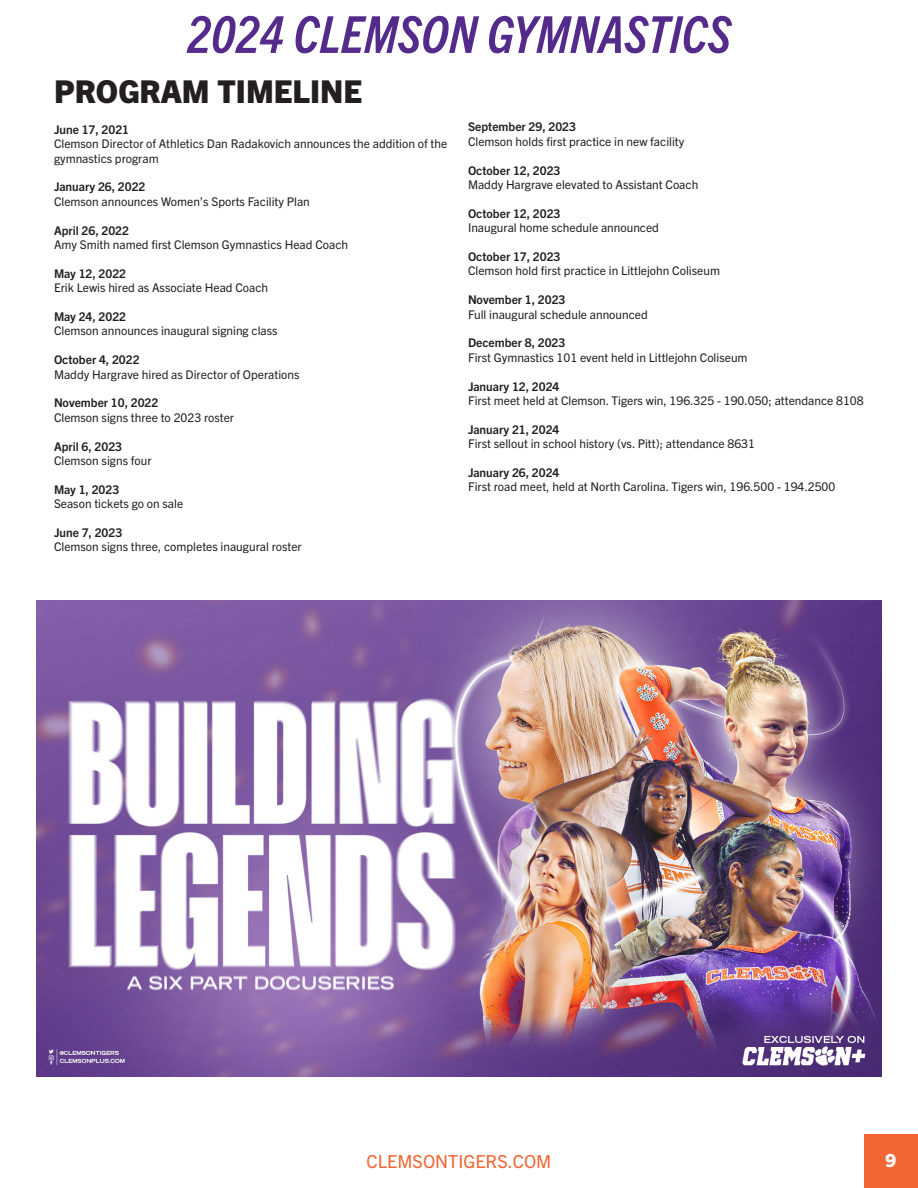
<style>
.page{position:relative;width:918px;height:1188px;background:#fff}
.page>*{position:absolute;margin:0;border:0;box-sizing:border-box;transform-origin:0 0}
.t1{font:italic 700 condensed 51px "Trade Gothic Next LT Pro";color:#542a8b}
.t2{font:800 31.5px "Trade Gothic Next LT Pro";color:#231f20}
.t3{font:18px "Trade Gothic Next LT Pro";color:#f26633}
.t4{font:800 18px "Trade Gothic Next LT Pro";color:#fff}
.t5{font:12px/14.4px "Trade Gothic Next LT Pro";color:#231f20}
.t6{font:700 12px "Trade Gothic Next LT Pro";color:#231f20}
</style>
<div class="page">
<div style="left:864px;top:1134px;width:54px;height:54px;background:#f26633"></div>
<img style="left:36px;top:601px;width:846px;height:476px">
<p class="t1" style="left:187px;top:0;width:546px">2024 CLEMSON GYMNASTICS</p>
<p class="t2" style="left:54px;top:70px;width:310px">PROGRAM TIMELINE</p>
<p class="t6" style="left:54px;top:121px;width:77px">June 17, 2021</p>
<p class="t5" style="left:54px;top:136px;width:395px">Clemson Director of Athletics Dan Radakovich announces the addition of the gymnastics program</p>
<p class="t6" style="left:54px;top:179px;width:93px">January 26, 2022</p>
<p class="t5" style="left:54px;top:193px;width:257px">Clemson announces Women’s Sports Facility Plan</p>
<p class="t6" style="left:54px;top:222px;width:77px">April 26, 2022</p>
<p class="t5" style="left:54px;top:237px;width:296px">Amy Smith named first Clemson Gymnastics Head Coach</p>
<p class="t6" style="left:54px;top:265px;width:74px">May 12, 2022</p>
<p class="t5" style="left:54px;top:280px;width:216px">Erik Lewis hired as Associate Head Coach</p>
<p class="t6" style="left:54px;top:308px;width:74px">May 24, 2022</p>
<p class="t5" style="left:54px;top:323px;width:225px">Clemson announces inaugural signing class</p>
<p class="t6" style="left:54px;top:352px;width:87px">October 4, 2022</p>
<p class="t5" style="left:54px;top:366px;width:247px">Maddy Hargrave hired as Director of Operations</p>
<p class="t6" style="left:54px;top:395px;width:106px">November 10, 2022</p>
<p class="t5" style="left:54px;top:409px;width:182px">Clemson signs three to 2023 roster</p>
<p class="t6" style="left:54px;top:438px;width:70px">April 6, 2023</p>
<p class="t5" style="left:54px;top:453px;width:99px">Clemson signs four</p>
<p class="t6" style="left:54px;top:481px;width:67px">May 1, 2023</p>
<p class="t5" style="left:54px;top:496px;width:131px">Season tickets go on sale</p>
<p class="t6" style="left:54px;top:524px;width:70px">June 7, 2023</p>
<p class="t5" style="left:54px;top:539px;width:249px">Clemson signs three, completes inaugural roster</p>
<p class="t6" style="left:468px;top:119px;width:110px">September 29, 2023</p>
<p class="t5" style="left:468px;top:133px;width:218px">Clemson holds first practice in new facility</p>
<p class="t6" style="left:468px;top:162px;width:94px">October 12, 2023</p>
<p class="t5" style="left:468px;top:177px;width:232px">Maddy Hargrave elevated to Assistant Coach</p>
<p class="t6" style="left:468px;top:205px;width:94px">October 12, 2023</p>
<p class="t5" style="left:468px;top:220px;width:193px">Inaugural home schedule announced</p>
<p class="t6" style="left:468px;top:248px;width:94px">October 17, 2023</p>
<p class="t5" style="left:468px;top:263px;width:253px">Clemson hold first practice in Littlejohn Coliseum</p>
<p class="t6" style="left:468px;top:291px;width:99px">November 1, 2023</p>
<p class="t5" style="left:468px;top:306px;width:181px">Full inaugural schedule announced</p>
<p class="t6" style="left:468px;top:335px;width:99px">December 8, 2023</p>
<p class="t5" style="left:468px;top:349px;width:281px">First Gymnastics 101 event held in Littlejohn Coliseum</p>
<p class="t6" style="left:468px;top:378px;width:93px">January 12, 2024</p>
<p class="t5" style="left:468px;top:393px;width:397px">First meet held at Clemson. Tigers win, 196.325 - 190.050; attendance 8108</p>
<p class="t6" style="left:468px;top:421px;width:93px">January 21, 2024</p>
<p class="t5" style="left:468px;top:436px;width:289px">First sellout in school history (vs. Pitt); attendance 8631</p>
<p class="t6" style="left:468px;top:464px;width:93px">January 26, 2024</p>
<p class="t5" style="left:468px;top:479px;width:369px">First road meet, held at North Carolina. Tigers win, 196.500 - 194.2500</p>
<h3 class="t3" style="left:367px;top:1149px;width:186px">CLEMSONTIGERS.COM</h3>
<h3 class="t4" style="left:886px;top:1148px;width:12px">9</h3>
</div>
